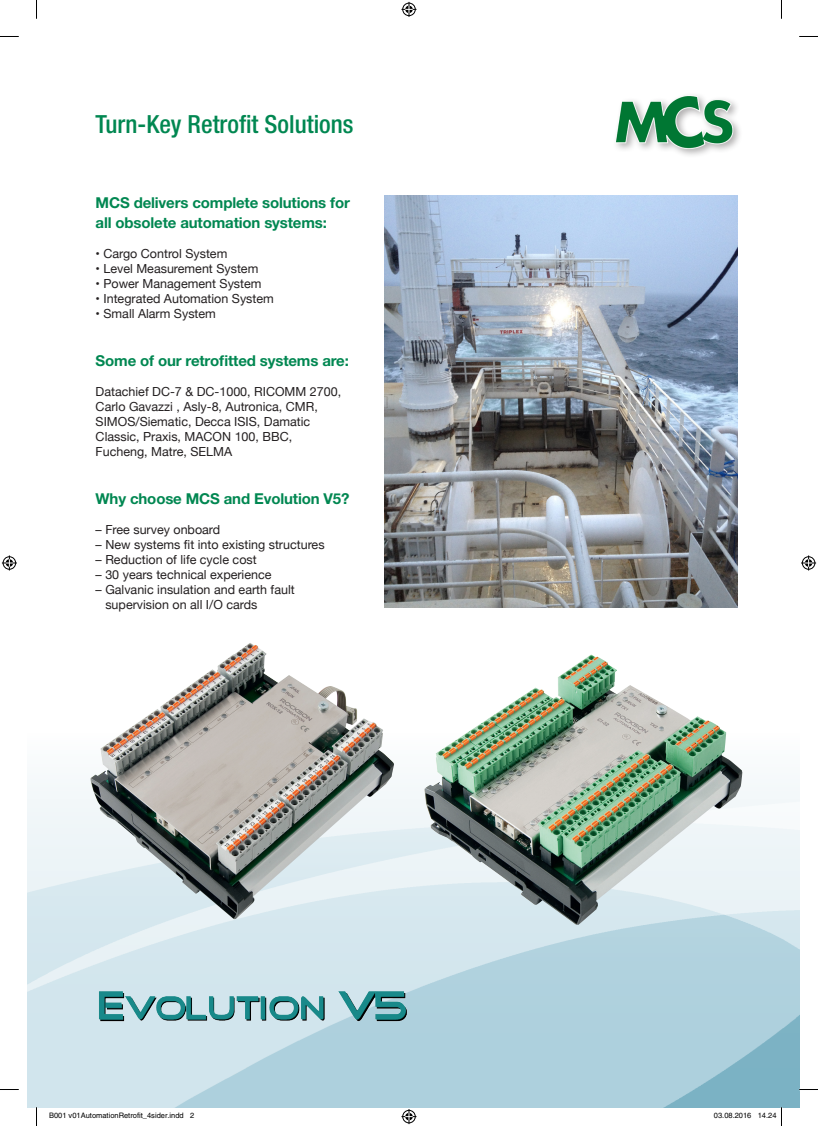
<style>
.page{position:relative;width:818px;height:1126px;background:#fff}
.page>*{position:absolute;margin:0;border:0;box-sizing:border-box;transform-origin:0 0}
.t1{font:500 condensed 25px "Helvetica Neue";color:#018751}
.t2{font:700 15px/20px "Helvetica Neue";letter-spacing:-.01em;color:#018751}
.t3{font:12.5px/15px "Helvetica Neue";color:#231f20}
.t4{font:7.5px "Helvetica";color:#000}
</style>
<div class="page">
<img style="left:96px;top:988px;width:317px;height:43px">
<div style="left:611px;top:92px;width:131px;height:67px;background:#231f20;opacity:.35"></div>
<img style="left:614px;top:92px;width:128px;height:59px">
<img style="left:384px;top:196px;width:352px;height:411px">
<img style="left:90px;top:643px;width:304px;height:276px">
<img style="left:424px;top:654px;width:318px;height:270px">
<svg style="left:0;top:36px;width:19px;height:1px"></svg>
<svg style="left:799px;top:36px;width:18px;height:1px"></svg>
<svg style="left:0;top:1089px;width:19px;height:1px"></svg>
<svg style="left:798px;top:1088px;width:19px;height:2px"></svg>
<svg style="left:36px;top:0;width:1px;height:19px"></svg>
<svg style="left:36px;top:1107px;width:1px;height:18px"></svg>
<svg style="left:401px;top:2px;width:15px;height:15px"></svg>
<svg style="left:401px;top:1109px;width:15px;height:14px"></svg>
<svg style="left:2px;top:555px;width:15px;height:15px"></svg>
<svg style="left:801px;top:555px;width:14px;height:15px"></svg>
<svg style="left:757px;top:1107px;width:24px;height:1px"></svg>
<p class="t1" style="left:96px;top:109px;width:259px">Turn-Key Retrofit Solutions</p>
<p class="t2" style="left:96px;top:192px;width:255px">MCS delivers complete solutions for all obsolete automation systems:</p>
<p class="t3" style="left:96px;top:246px;width:133px">• Cargo Control System</p>
<p class="t3" style="left:96px;top:261px;width:164px">• Level Measurement System</p>
<p class="t3" style="left:96px;top:276px;width:167px">• Power Management System</p>
<p class="t3" style="left:96px;top:291px;width:180px">• Integrated Automation System</p>
<p class="t3" style="left:96px;top:306px;width:122px">• Small Alarm System</p>
<p class="t2" style="left:96px;top:350px;width:254px">Some of our retrofitted systems are:</p>
<p class="t3" style="left:96px;top:384px;width:247px">Datachief DC-7 &amp; DC-1000, RICOMM 2700, Carlo Gavazzi , Asly-8, Autronica, CMR, SIMOS/Siematic, Decca ISIS, Damatic Classic, Praxis, MACON 100, BBC, Fucheng, Matre, SELMA</p>
<p class="t2" style="left:96px;top:488px;width:255px">Why choose MCS and Evolution V5?</p>
<p class="t3" style="left:96px;top:522px;width:126px">– Free survey onboard</p>
<p class="t3" style="left:96px;top:537px;width:230px">– New systems fit into existing structures</p>
<p class="t3" style="left:96px;top:552px;width:162px">– Reduction of life cycle cost</p>
<p class="t3" style="left:96px;top:567px;width:177px">– 30 years technical experience</p>
<p class="t3" style="left:105px;top:582px;width:191px;text-indent:-10px">– Galvanic insulation and earth fault supervision on all I/O cards</p>
<p class="t4" style="left:49px;top:1111px;width:147px">B001 v01AutomationRetrofit_4sider.indd 2</p>
<p class="t4" style="left:713px;top:1111px;width:64px">03.08.2016 14.24</p>
</div>
